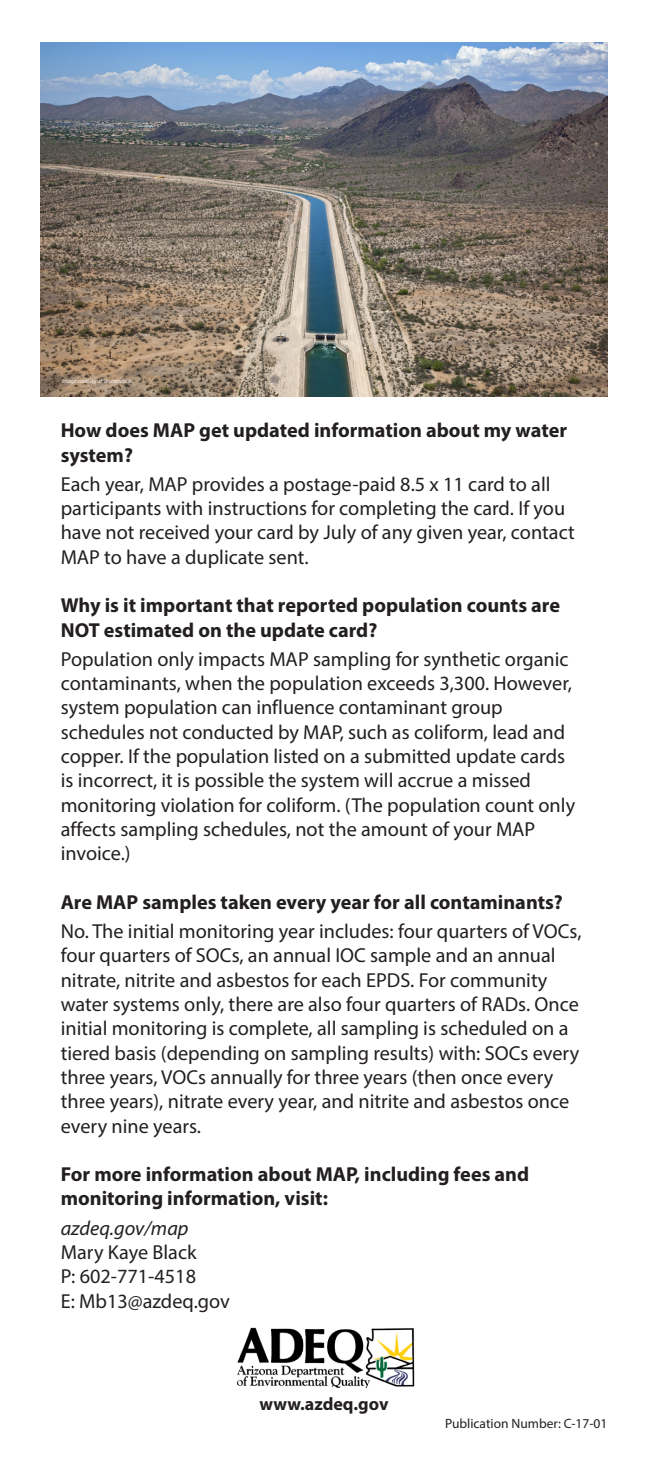
<style>
.page{position:relative;width:648px;height:1458px;background:#fff}
.page>*{position:absolute;margin:0;border:0;box-sizing:border-box;transform-origin:0 0}
.t1{font:20.25px/24.3px "Myriad Pro";color:#231f20}
.Paragraph_Style_1{font:700 20.25px/24.3px "Myriad Pro";color:#231f20}
.Paragraph_Style_1-2{font:italic 20.25px "Myriad Pro";color:#231f20}
.t2{font:700 18px "Myriad Pro";color:#231f20}
.t3{font:13.5px "Myriad Pro";color:#231f20}
.t4{font:italic 5.62px "Myriad Pro";color:#fff}
</style>
<div class="page">
<img style="left:40px;top:42px;width:568px;height:355px">
<img style="left:237px;top:1327px;width:178px;height:62px">
<p class="t4" style="left:62px;top:378px;width:71px">Image courtesy of Shutterstock</p>
<p class="Paragraph_Style_1" style="left:61px;top:418px;width:508px">How does MAP get updated information about my water system?</p>
<p class="t1" style="left:61px;top:472px;width:515px">Each year, MAP provides a postage-paid 8.5 x 11 card to all participants with instructions for completing the card. If you have not received your card by July of any given year, contact MAP to have a duplicate sent.</p>
<p class="Paragraph_Style_1" style="left:61px;top:593px;width:501px">Why is it important that reported population counts are<br>NOT estimated on the update card?</p>
<p class="t1" style="left:61px;top:647px;width:516px">Population only impacts MAP sampling for synthetic organic contaminants, when the population exceeds 3,300. However, system population can influence contaminant group schedules not conducted by MAP, such as coliform, lead and copper. If the population listed on a submitted update cards is incorrect, it is possible the system will accrue a missed monitoring violation for coliform. (The population count only affects sampling schedules, not the amount of your MAP invoice.)</p>
<p class="Paragraph_Style_1" style="left:61px;top:889px;width:504px">Are MAP samples taken every year for all contaminants?</p>
<p class="t1" style="left:61px;top:919px;width:522px">No. The initial monitoring year includes: four quarters of VOCs, four quarters of SOCs, an annual IOC sample and an annual nitrate, nitrite and asbestos for each EPDS. For community water systems only, there are also four quarters of RADs. Once initial monitoring is complete, all sampling is scheduled on a tiered basis (depending on sampling results) with: SOCs every three years, VOCs annually for three years (then once every three years), nitrate every year, and nitrite and asbestos once every nine years.</p>
<p class="Paragraph_Style_1" style="left:61px;top:1162px;width:470px">For more information about MAP, including fees and monitoring information, visit:</p>
<p class="Paragraph_Style_1-2" style="left:61px;top:1215px;width:129px">azdeq.gov/map</p>
<p class="t1" style="left:61px;top:1240px;width:137px">Mary Kaye Black</p>
<p class="t1" style="left:61px;top:1264px;width:137px">P: 602-771-4518</p>
<p class="t1" style="left:61px;top:1288px;width:171px">E: Mb13@azdeq.gov</p>
<p class="t2" style="left:259px;top:1392px;width:131px">www.azdeq.gov</p>
<p class="t3" style="left:445px;top:1415px;width:164px">Publication Number: C-17-01</p>
</div>
